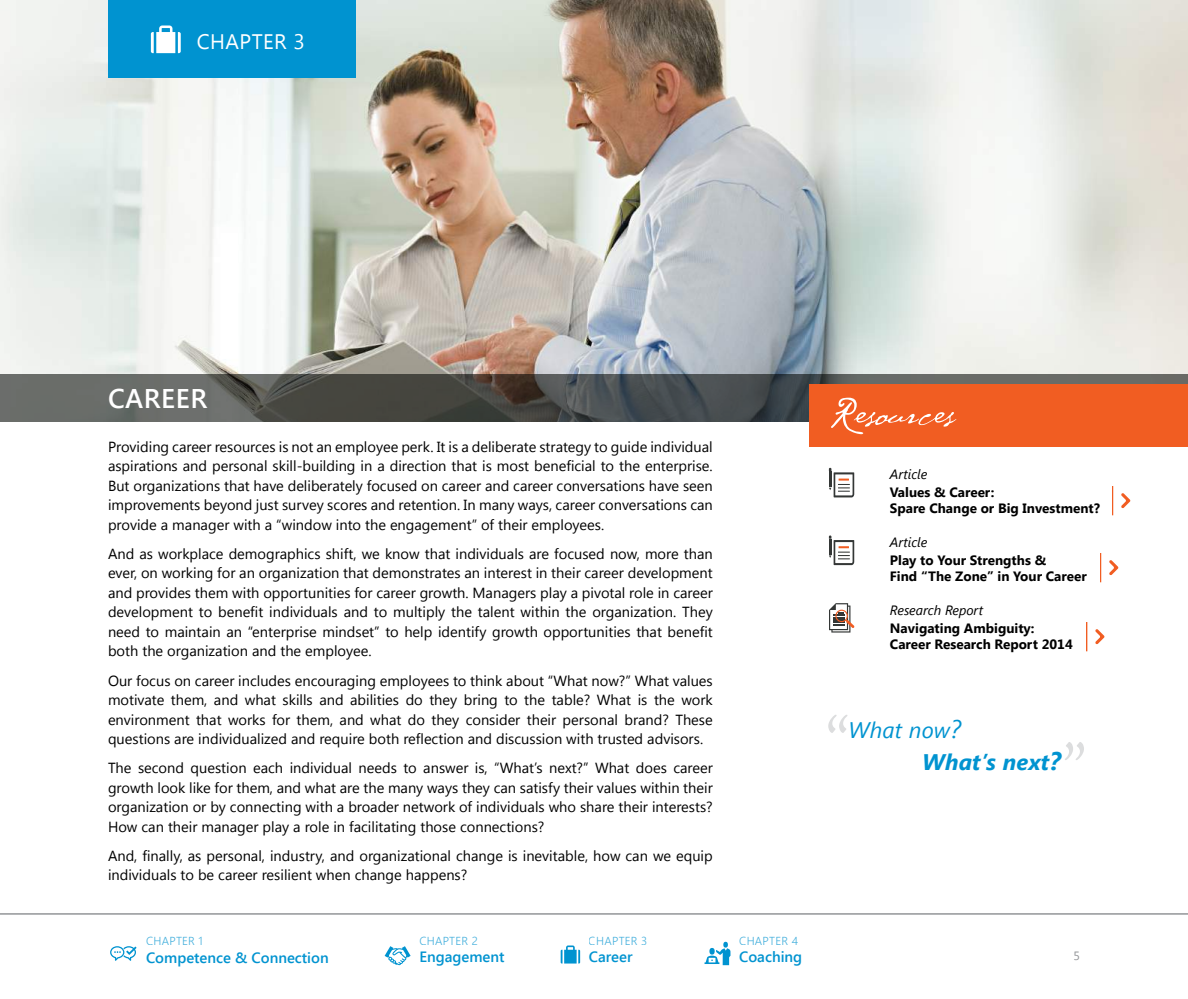
<style>
.page{position:relative;width:1188px;height:999px;background:#fff}
.page>*{position:absolute;margin:0;border:0;box-sizing:border-box;transform-origin:0 0}
.t1{font:italic 69.45px "Goudy Old Style T";color:#dcddde}
.t2{font:600 27px "Segoe UI";letter-spacing:.02em;color:#fff}
.t3{font:italic 700 22.5px/31.5px "Segoe UI";letter-spacing:.01em;color:#0093d0}
.t4{font:21px "Segoe UI";letter-spacing:.02em;color:#fff}
.t5{font:600 14.85px "Segoe UI";color:#0093d0}
.t6{font:14.7px/19.5px "Segoe UI";color:#000;text-align:justify}
.t7{font:700 13.5px/16.5px "Segoe UI";color:#000}
.t8{font:italic 13.5px "Segoe UI";color:#000}
.t9{font:12px "Segoe UI";color:#939598}
.t10{font:300 11.55px "Segoe UI";letter-spacing:.02em;color:#0093d0}
.s1{font-weight:400}
.s2{font-weight:400;font-size:25.5px}
.s3{font-size:25.5px}
</style>
<div class="page">
<img style="left:0;top:0;width:1188px;height:374px">
<svg style="left:0;top:374px;width:1188px;height:47px;background:#545552"></svg>
<div style="left:108px;top:0;width:248px;height:77px;background:#0093d0"></div>
<svg style="left:829px;top:536px;width:25px;height:29px"></svg>
<svg style="left:829px;top:603px;width:25px;height:30px"></svg>
<svg style="left:829px;top:468px;width:25px;height:29px"></svg>
<div style="left:810px;top:385px;width:378px;height:62px;background:#f15d22"></div>
<svg style="left:151px;top:26px;width:30px;height:27px"></svg>
<svg style="left:1095px;top:629px;width:9px;height:15px"></svg>
<svg style="left:1086px;top:622px;width:1px;height:29px"></svg>
<svg style="left:1109px;top:560px;width:9px;height:15px"></svg>
<svg style="left:1100px;top:553px;width:1px;height:29px"></svg>
<svg style="left:1121px;top:493px;width:9px;height:15px"></svg>
<svg style="left:1112px;top:486px;width:1px;height:29px"></svg>
<svg style="left:831px;top:398px;width:125px;height:36px"></svg>
<svg style="left:110px;top:946px;width:27px;height:15px"></svg>
<svg style="left:705px;top:942px;width:26px;height:23px"></svg>
<svg style="left:385px;top:946px;width:26px;height:19px"></svg>
<svg style="left:561px;top:945px;width:19px;height:19px"></svg>
<hr style="left:0;top:913px;width:1188px;height:2px;background:#939598">
<h3 class="t4" style="left:197px;top:27px;width:109px">CHAPTER 3</h3>
<h2 class="t2" style="left:108px;top:379px;width:101px">CAREER</h2>
<p class="t6" style="left:108px;top:436px;width:606px">Providing career resources is not an employee perk. It is a deliberate strategy to guide individual aspirations and personal skill-building in a direction that is most beneficial to the enterprise.<br>But organizations that have deliberately focused on career and career conversations have seen improvements beyond just survey scores and retention. In many ways, career conversations can provide a manager with a “window into the engagement” of their employees.</p>
<p class="t6" style="left:108px;top:543px;width:606px">And as workplace demographics shift, we know that individuals are focused now, more than ever, on working for an organization that demonstrates an interest in their career development and provides them with opportunities for career growth. Managers play a pivotal role in career development to benefit individuals and to multiply the talent within the organization. They need to maintain an “enterprise mindset” to help identify growth opportunities that benefit both the organization and the employee.</p>
<p class="t6" style="left:108px;top:670px;width:606px">Our focus on career includes encouraging employees to think about “What now?” What values motivate them, and what skills and abilities do they bring to the table? What is the work environment that works for them, and what do they consider their personal brand? These questions are individualized and require both reflection and discussion with trusted advisors.</p>
<p class="t6" style="left:108px;top:758px;width:606px">The second question each individual needs to answer is, “What’s next?” What does career growth look like for them, and what are the many ways they can satisfy their values within their organization or by connecting with a broader network of individuals who share their interests?<br>How can their manager play a role in facilitating those connections?</p>
<p class="t6" style="left:108px;top:845px;width:606px">And, finally, as personal, industry, and organizational change is inevitable, how can we equip individuals to be career resilient when change happens?</p>
<p class="t10" style="left:146px;top:932px;width:58px">CHAPTER 1</p>
<p class="t10" style="left:419px;top:932px;width:60px">CHAPTER 2</p>
<p class="t10" style="left:589px;top:932px;width:60px">CHAPTER 3</p>
<p class="t10" style="left:739px;top:932px;width:60px">CHAPTER 4</p>
<p class="t5" style="left:146px;top:948px;width:184px">Competence &amp; Connection</p>
<p class="t5" style="left:419px;top:946px;width:87px">Engagement</p>
<p class="t5" style="left:589px;top:946px;width:45px">Career</p>
<p class="t5" style="left:739px;top:946px;width:64px">Coaching</p>
<p class="t8" style="left:890px;top:465px;width:39px">Article</p>
<p class="t7" style="left:890px;top:483px;width:212px">Values &amp; Career:<br>Spare Change or Big Investment?</p>
<p class="t8" style="left:890px;top:533px;width:39px">Article</p>
<p class="t7" style="left:890px;top:551px;width:198px">Play to Your Strengths &amp;<br>Find “The Zone” in Your Career</p>
<p class="t8" style="left:890px;top:601px;width:95px">Research Report</p>
<p class="t7" style="left:890px;top:619px;width:184px">Navigating Ambiguity:<br>Career Research Report 2014</p>
<h1 class="t1" style="left:821px;top:703px;width:28px">“</h1>
<h3 class="t3" style="left:922px;top:713px;width:140px;text-indent:-73px"><span class="s1">What now</span><span class="s2">?<br></span>What’s next<span class="s3">?</span></h3>
<h1 class="t1" style="left:1058px;top:730px;width:28px">”</h1>
<p class="t9" style="left:1074px;top:948px;width:8px">5</p>
</div>
